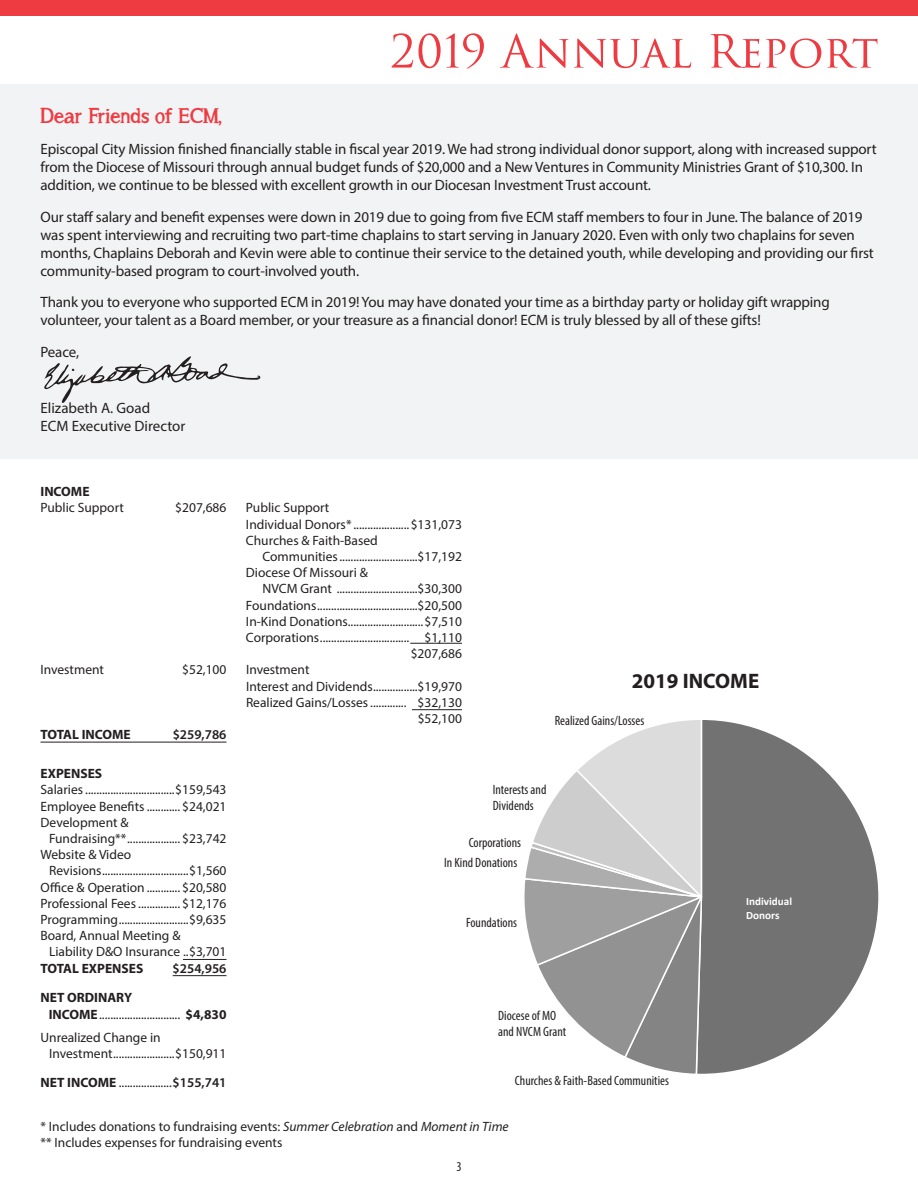
<style>
.page{position:relative;width:918px;height:1188px;background:#fff}
.page>*{position:absolute;margin:0;border:0;box-sizing:border-box;transform-origin:0 0}
.t1{font:21px "asongforjenniferbold";color:#ee3a41}
.t2{font:700 21px "Myriad Pro";color:#231f20}
.t3{font:15px/18px "Myriad Pro";letter-spacing:-.01em;color:#231f20}
.t4{font:13.5px/16.2px "Myriad Pro";color:#231f20}
.t5{font:condensed 13.5px/16.2px "Myriad Pro";color:#231f20}
.t6{font:700 13.5px "Myriad Pro";color:#231f20}
.t7{font:600 13.5px "Myriad Pro";color:#231f20}
.t8{font:700 11.1px/14.2px "Calibri";color:#fff}
.s1{font-weight:700}
.s2{font-weight:600}
.s3{font-style:italic}
</style>
<div class="page">
<div style="left:0;top:84px;width:918px;height:375px;background:#f2f3f4"></div>
<hr style="left:410px;top:643px;width:52px;height:1px;background:#231f20">
<hr style="left:412px;top:709px;width:50px;height:1px;background:#231f20">
<hr style="left:40px;top:742px;width:186px;height:1px;background:#231f20">
<hr style="left:183px;top:959px;width:44px;height:1px;background:#231f20">
<hr style="left:173px;top:975px;width:54px;height:1px;background:#231f20">
<svg style="left:392px;top:33px;width:486px;height:36px"></svg>
<svg style="left:44px;top:356px;width:217px;height:47px"></svg>
<svg style="left:524px;top:720px;width:355px;height:354px"></svg>
<div style="left:0;top:0;width:918px;height:15px;background:#ee3a41"></div>
<h1 class="t1" style="left:40px;top:103px;width:183px">Dear Friends of ECM,</h1>
<p class="t3" style="left:40px;top:140px;width:838px">Episcopal City Mission finished financially stable in fiscal year 2019. We had strong individual donor support, along with increased support from the Diocese of Missouri through annual budget funds of $20,000 and a New Ventures in Community Ministries Grant of $10,300. In addition, we continue to be blessed with excellent growth in our Diocesan Investment Trust account.</p>
<p class="t3" style="left:40px;top:208px;width:835px">Our staff salary and benefit expenses were down in 2019 due to going from five ECM staff members to four in June. The balance of 2019 was spent interviewing and recruiting two part-time chaplains to start serving in January 2020. Even with only two chaplains for seven months, Chaplains Deborah and Kevin were able to continue their service to the detained youth, while developing and providing our first community-based program to court-involved youth.</p>
<p class="t3" style="left:40px;top:293px;width:791px">Thank you to everyone who supported ECM in 2019! You may have donated your time as a birthday party or holiday gift wrapping volunteer, your talent as a Board member, or your treasure as a financial donor! ECM is truly blessed by all of these gifts!</p>
<p class="t3" style="left:40px;top:343px;width:40px">Peace,</p>
<p class="t3" style="left:40px;top:399px;width:146px">Elizabeth A. Goad<br>ECM Executive Director</p>
<p class="t6" style="left:40px;top:483px;width:51px">INCOME</p>
<p class="t4" style="left:40px;top:499px;width:85px">Public Support</p>
<p class="t4" style="left:175px;top:499px;width:53px">$207,686</p>
<p class="t4" style="left:246px;top:499px;width:217px">Public Support<br>Individual Donors* ....................$131,073<br>Churches &amp; Faith-Based</p>
<p class="t4" style="left:246px;top:548px;width:217px;text-indent:16px">Communities............................$17,192<br>Diocese Of Missouri &amp;</p>
<p class="t4" style="left:246px;top:580px;width:218px;text-align:right">NVCM Grant .............................$30,300<br>Foundations....................................$20,500<br>In-Kind Donations...........................$7,510<br>Corporations................................ $1,110 $207,686</p>
<p class="t4" style="left:41px;top:661px;width:65px">Investment</p>
<p class="t4" style="left:182px;top:661px;width:46px">$52,100</p>
<p class="t4" style="left:246px;top:661px;width:65px">Investment</p>
<p class="t4" style="left:246px;top:678px;width:218px">Interest and Dividends................$19,970</p>
<p class="t4" style="left:246px;top:694px;width:217px">Realized Gains/Losses............. $32,130</p>
<p class="t4" style="left:418px;top:710px;width:46px">$52,100</p>
<p class="t6" style="left:41px;top:726px;width:92px">TOTAL INCOME</p>
<p class="t7" style="left:173px;top:726px;width:55px">$259,786</p>
<p class="t6" style="left:41px;top:765px;width:63px">EXPENSES</p>
<p class="t4" style="left:41px;top:782px;width:188px;text-align:justify">Salaries................................$159,543<br>Employee Benefits ............ $24,021<br>Development &amp;</p>
<p class="t4" style="left:41px;top:830px;width:188px;text-indent:9px">Fundraising**................... $23,742<br>Website &amp; Video</p>
<p class="t4" style="left:40px;top:863px;width:188px;text-align:justify;text-indent:9px">Revisions...............................$1,560<br>Office &amp; Operation ............ $20,580<br>Professional Fees ............... $12,176<br>Programming.........................$9,635<br>Board, Annual Meeting &amp;</p>
<p class="t4" style="left:49px;top:944px;width:179px">Liability D&amp;O Insurance ..$3,701</p>
<p class="t6" style="left:40px;top:959px;width:104px">TOTAL EXPENSES</p>
<p class="t7" style="left:173px;top:960px;width:55px">$254,956</p>
<p class="t4" style="left:49px;top:990px;width:179px;text-indent:-8px"><span class="s1">NET ORDINARY<br>INCOME</span>............................. <span class="s1">$4,830</span></p>
<p class="t4" style="left:49px;top:1029px;width:179px;text-indent:-9px">Unrealized Change in<br>Investment......................$150,911</p>
<p class="t4" style="left:40px;top:1075px;width:188px"><span class="s1">NET INCOME</span> ...................<span class="s2">$155,741</span></p>
<p class="t4" style="left:40px;top:1118px;width:470px">* Includes donations to fundraising events: <span class="s3">Summer Celebration</span> and <span class="s3">Moment in Time </span>** Includes expenses for fundraising events</p>
<h1 class="t2" style="left:632px;top:668px;width:129px">2019 INCOME</h1>
<p class="t5" style="left:555px;top:712px;width:91px">Realized Gains/Losses</p>
<p class="t5" style="left:493px;top:781px;width:55px">Interests and<br>Dividends</p>
<p class="t5" style="left:444px;top:832px;width:78px;line-height:20.4px;text-align:right">Corporations<br>In Kind Donations</p>
<p class="t8" style="left:746px;top:894px;width:48px">Individual<br>Donors</p>
<p class="t5" style="left:466px;top:914px;width:53px">Foundations</p>
<p class="t5" style="left:498px;top:1007px;width:69px">Diocese of MO and NVCM Grant</p>
<p class="t5" style="left:515px;top:1073px;width:156px">Churches &amp; Faith-Based Communities</p>
<p class="t5" style="left:456px;top:1159px;width:7px">3</p>
</div>
